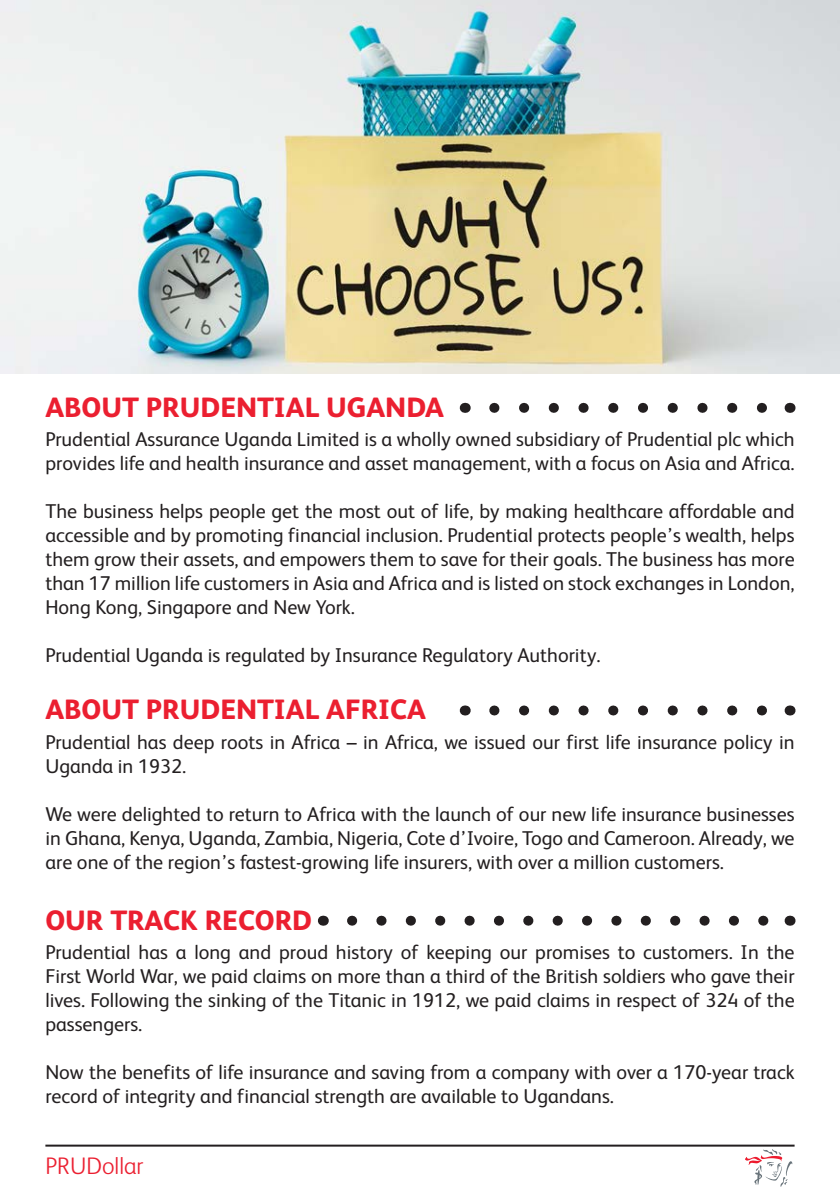
<style>
.page{position:relative;width:840px;height:1191px;background:#fff}
.page>*{position:absolute;margin:0;border:0;box-sizing:border-box;transform-origin:0 0}
.t1{font:800 28px "FS Albert";color:#eb1f30}
.t2{font:300 24px "FS Albert";color:#eb1f30}
.t3{font:20px/24px "FS Albert";color:#231f20}
</style>
<div class="page">
<hr style="left:45px;top:1144px;width:749px;height:2px;background:#231f20">
<svg style="left:745px;top:1149px;width:46px;height:37px"></svg>
<svg style="left:494px;top:403px;width:273px;height:10px"></svg>
<svg style="left:494px;top:705px;width:273px;height:10px"></svg>
<svg style="left:352px;top:915px;width:417px;height:10px"></svg>
<img style="left:0;top:0;width:839px;height:373px">
<p class="t1" style="left:45px;top:390px;width:400px">ABOUT PRUDENTIAL UGANDA</p>
<p class="t3" style="left:45px;top:427px;width:750px">Prudential Assurance Uganda Limited is a wholly owned subsidiary of Prudential plc which provides life and health insurance and asset management, with a focus on Asia and Africa.</p>
<p class="t3" style="left:45px;top:499px;width:750px;text-align:justify">The business helps people get the most out of life, by making healthcare affordable and accessible and by promoting financial inclusion. Prudential protects people’s wealth, helps them grow their assets, and empowers them to save for their goals. The business has more than 17 million life customers in Asia and Africa and is listed on stock exchanges in London, Hong Kong, Singapore and New York.</p>
<p class="t3" style="left:45px;top:643px;width:556px">Prudential Uganda is regulated by Insurance Regulatory Authority.</p>
<p class="t1" style="left:45px;top:693px;width:382px">ABOUT PRUDENTIAL AFRICA</p>
<p class="t3" style="left:45px;top:729px;width:750px">Prudential has deep roots in Africa – in Africa, we issued our first life insurance policy in<br>Uganda in 1932.</p>
<p class="t3" style="left:45px;top:801px;width:750px;text-align:justify">We were delighted to return to Africa with the launch of our new life insurance businesses in Ghana, Kenya, Uganda, Zambia, Nigeria, Cote d’Ivoire, Togo and Cameroon. Already, we are one of the region’s fastest-growing life insurers, with over a million customers.</p>
<p class="t1" style="left:45px;top:903px;width:268px">OUR TRACK RECORD</p>
<p class="t3" style="left:45px;top:940px;width:750px;text-align:justify">Prudential has a long and proud history of keeping our promises to customers. In the First World War, we paid claims on more than a third of the British soldiers who gave their lives. Following the sinking of the Titanic in 1912, we paid claims in respect of 324 of the passengers.</p>
<p class="t3" style="left:45px;top:1060px;width:750px">Now the benefits of life insurance and saving from a company with over a 170-year track record of integrity and financial strength are available to Ugandans.</p>
<p class="t2" style="left:45px;top:1151px;width:100px">PRUDollar</p>
</div>
